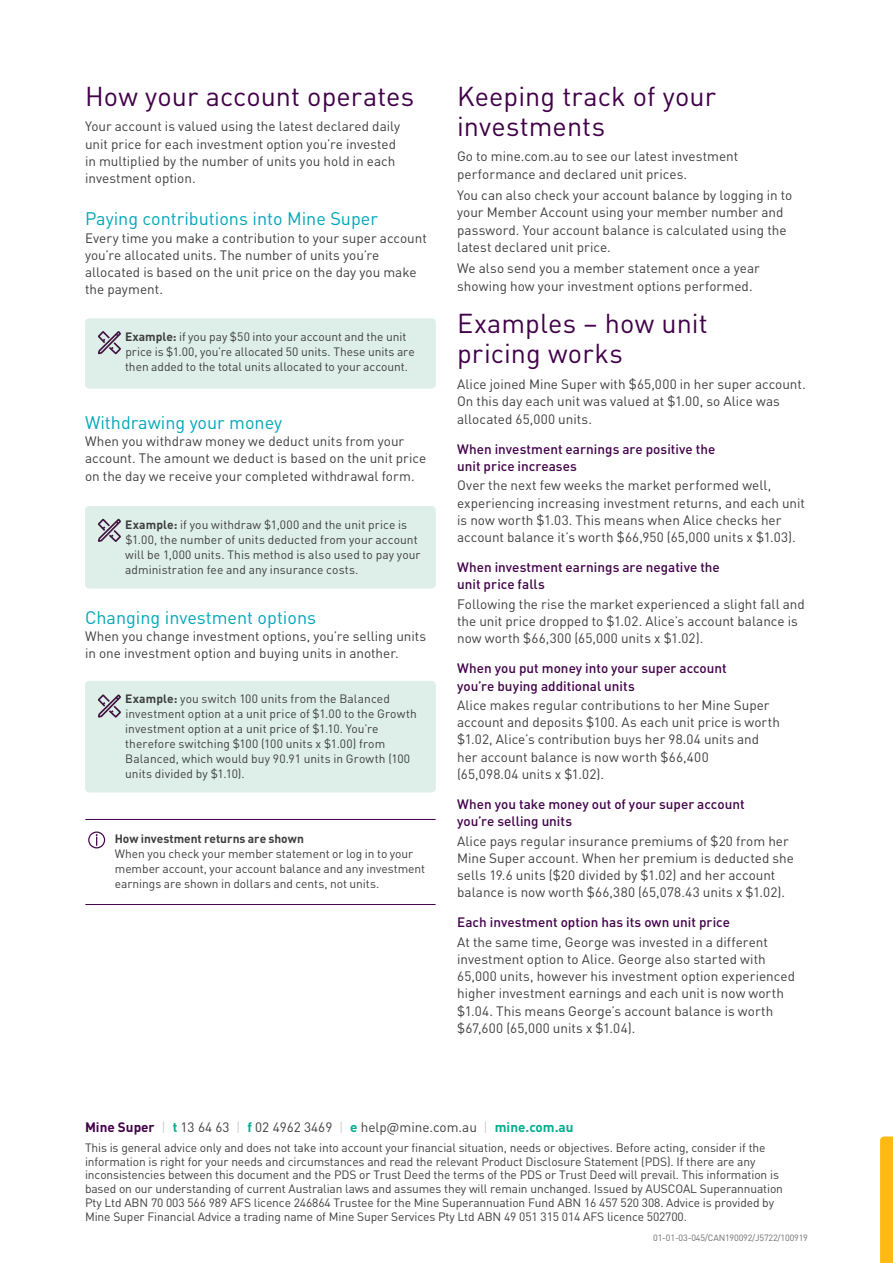
<style>
.page{position:relative;width:893px;height:1263px;background:#fff}
.page>*{position:absolute;margin:0;border:0;box-sizing:border-box;transform-origin:0 0}
.t1{font:27px/30px "DIN Pro";letter-spacing:.005em;color:#410049}
.t2{font:18px "DIN Pro";color:#00a6b9}
.Body_copy{font:13.5px/17.2px "DIN Pro";color:#3e3e3f}
.t3{font:500 13.5px/17.2px "DIN Pro";color:#410049}
.Information_small_pr{font:12px/15px "DIN Pro";letter-spacing:-.01em;color:#3e3e3f}
.Information_small_pr-2{font:700 12px "DIN Pro";letter-spacing:-.005em;color:#3e3e3f}
.t4{font:9px "DIN Pro";letter-spacing:-.02em;color:#6c6d70}
.s1{font-weight:700}
.s2{font-weight:700;color:#410049}
.s3{font-weight:300;color:#bcbdc0}
.s4{font-weight:700;color:#00ad8f}
</style>
<div class="page">
<svg style="left:880px;top:1136px;width:13px;height:127px;background:#fcba15"></svg>
<svg style="left:88px;top:831px;width:17px;height:17px"></svg>
<hr style="left:85px;top:819px;width:351px;height:1px;background:#410049">
<hr style="left:85px;top:904px;width:351px;height:1px;background:#410049">
<div style="left:85px;top:318px;width:351px;height:71px;background:#deefe9;border-radius:4px"></div>
<svg style="left:98px;top:331px;width:23px;height:23px"></svg>
<div style="left:85px;top:506px;width:351px;height:82px;background:#deefe9;border-radius:4px"></div>
<svg style="left:98px;top:519px;width:23px;height:23px"></svg>
<div style="left:85px;top:681px;width:351px;height:111px;background:#deefe9;border-radius:4px"></div>
<svg style="left:98px;top:694px;width:23px;height:24px"></svg>
<h2 class="t1" style="left:85px;top:80px;width:331px">How your account operates</h2>
<p class="Body_copy" style="left:85px;top:117px;width:317px">Your account is valued using the latest declared daily unit price for each investment option you’re invested in multiplied by the number of units you hold in each investment option.</p>
<h3 class="t2" style="left:85px;top:207px;width:294px">Paying contributions into Mine Super</h3>
<p class="Body_copy" style="left:85px;top:229px;width:343px">Every time you make a contribution to your super account you’re allocated units. The number of units you’re allocated is based on the unit price on the day you make the payment.</p>
<p class="Information_small_pr" style="left:125px;top:329px;width:291px"><span class="s1">Example:</span> if you pay $50 into your account and the unit price is $1.00, you’re allocated 50 units. These units are then added to the total units allocated to your account.</p>
<h3 class="t2" style="left:85px;top:410px;width:199px">Withdrawing your money</h3>
<p class="Body_copy" style="left:85px;top:432px;width:343px">When you withdraw money we deduct units from your account. The amount we deduct is based on the unit price on the day we receive your completed withdrawal form.</p>
<p class="Information_small_pr" style="left:125px;top:516px;width:297px"><span class="s1">Example:</span> if you withdraw $1,000 and the unit price is $1.00, the number of units deducted from your account will be 1,000 units. This method is also used to pay your administration fee and any insurance costs.</p>
<h3 class="t2" style="left:85px;top:605px;width:233px">Changing investment options</h3>
<p class="Body_copy" style="left:85px;top:627px;width:343px">When you change investment options, you’re selling units in one investment option and buying units in another.</p>
<p class="Information_small_pr" style="left:125px;top:690px;width:293px"><span class="s1">Example:</span> you switch 100 units from the Balanced investment option at a unit price of $1.00 to the Growth investment option at a unit price of $1.10. You’re therefore switching $100 (100 units x $1.00) from Balanced, which would buy 90.91 units in Growth (100 units divided by $1.10).</p>
<p class="Information_small_pr-2" style="left:115px;top:830px;width:191px">How investment returns are shown</p>
<p class="Information_small_pr" style="left:115px;top:845px;width:312px">When you check your member statement or log in to your member account, your account balance and any investment earnings are shown in dollars and cents, not units.</p>
<h2 class="t1" style="left:457px;top:80px;width:261px">Keeping track of your investments</h2>
<p class="Body_copy" style="left:457px;top:147px;width:283px">Go to mine.com.au to see our latest investment performance and declared unit prices.</p>
<p class="Body_copy" style="left:457px;top:186px;width:337px">You can also check your account balance by logging in to your Member Account using your member number and password. Your account balance is calculated using the latest declared unit price.</p>
<p class="Body_copy" style="left:457px;top:259px;width:304px">We also send you a member statement once a year showing how your investment options performed.</p>
<h2 class="t1" style="left:457px;top:308px;width:252px">Examples – how unit pricing works</h2>
<p class="Body_copy" style="left:457px;top:375px;width:350px">Alice joined Mine Super with $65,000 in her super account.<br>On this day each unit was valued at $1.00, so Alice was allocated 65,000 units.</p>
<h4 class="t3" style="left:457px;top:440px;width:260px">When investment earnings are positive the unit price increases</h4>
<p class="Body_copy" style="left:457px;top:476px;width:349px">Over the next few weeks the market performed well, experiencing increasing investment returns, and each unit is now worth $1.03. This means when Alice checks her account balance it’s worth $66,950 (65,000 units x $1.03).</p>
<h4 class="t3" style="left:457px;top:558px;width:264px">When investment earnings are negative the unit price falls</h4>
<p class="Body_copy" style="left:457px;top:595px;width:349px">Following the rise the market experienced a slight fall and the unit price dropped to $1.02. Alice’s account balance is now worth $66,300 (65,000 units x $1.02).</p>
<h4 class="t3" style="left:457px;top:659px;width:271px">When you put money into your super account you’re buying additional units</h4>
<p class="Body_copy" style="left:457px;top:696px;width:324px">Alice makes regular contributions to her Mine Super account and deposits $100. As each unit price is worth $1.02, Alice’s contribution buys her 98.04 units and her account balance is now worth $66,400<br>(65,098.04 units x $1.02).</p>
<h4 class="t3" style="left:457px;top:795px;width:289px">When you take money out of your super account you’re selling units</h4>
<p class="Body_copy" style="left:457px;top:831px;width:338px">Alice pays regular insurance premiums of $20 from her Mine Super account. When her premium is deducted she sells 19.6 units ($20 divided by $1.02) and her account balance is now worth $66,380 (65,078.43 units x $1.02).</p>
<h4 class="t3" style="left:457px;top:913px;width:274px">Each investment option has its own unit price</h4>
<p class="Body_copy" style="left:457px;top:933px;width:339px">At the same time, George was invested in a different investment option to Alice. George also started with 65,000 units, however his investment option experienced higher investment earnings and each unit is now worth $1.04. This means George’s account balance is worth $67,600 (65,000 units x $1.04).</p>
<p class="Body_copy" style="left:85px;top:1118px;width:490px"><span class="s2">Mine Super</span> <span class="s3">|</span> <span class="s4">t</span> 13 64 63 <span class="s3">|</span> <span class="s4">f</span> 02 4962 3469 <span class="s3">|</span> <span class="s4">e</span> help@mine.com.au <span class="s3">|</span> <span class="s4">mine.com.au</span></p>
<p class="Information_small_pr" style="left:85px;top:1140px;width:699px;line-height:13.8px">This is general advice only and does not take into account your financial situation, needs or objectives. Before acting, consider if the information is right for your needs and circumstances and read the relevant Product Disclosure Statement (PDS). If there are any inconsistencies between this document and the PDS or Trust Deed the terms of the PDS or Trust Deed will prevail. This information is based on our understanding of current Australian laws and assumes they will remain unchanged. Issued by AUSCOAL Superannuation Pty Ltd ABN 70 003 566 989 AFS licence 246864 Trustee for the Mine Superannuation Fund ABN 16 457 520 308. Advice is provided by Mine Super Financial Advice a trading name of Mine Super Services Pty Ltd ABN 49 051 315 014 AFS licence 502700.</p>
<p class="t4" style="left:653px;top:1232px;width:156px">01-01-03-045/CAN190092/J5722/100919</p>
</div>
